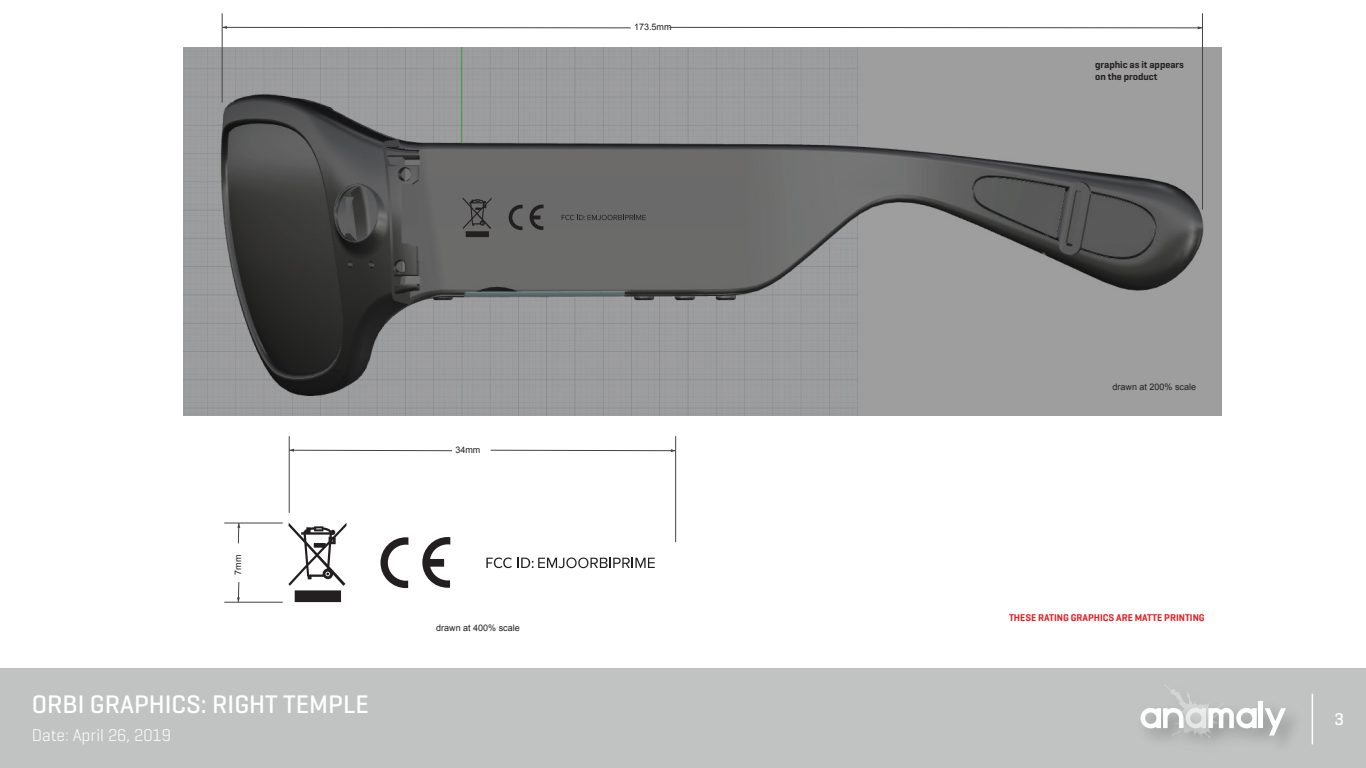
<style>
.page{position:relative;width:1366px;height:768px;background:#fff}
.page>*{position:absolute;margin:0;border:0;box-sizing:border-box;transform-origin:0 0}
.t1{font:500 25.9px "Geogrotesque";color:#fff}
.t2{font:300 17.2px "Geogrotesque";color:#fff}
.t3{font:500 17.2px "Geogrotesque";color:#fff}
.t4{font:600 10px "Geogrotesque";color:#e61e25}
.t5{font:600 10px/12px "Geogrotesque";color:#231f20}
.t6{font:9px "Arial";color:#231f20}
</style>
<div class="page">
<img style="left:184px;top:48px;width:1037px;height:368px">
<div style="left:0;top:668px;width:1366px;height:100px;background:#c1c3c3"></div>
<hr style="left:1312px;top:694px;width:1px;height:50px;background:#fff">
<img style="left:1140px;top:701px;width:153px;height:41px">
<hr style="left:1259px;top:702px;width:4px;height:26px;background:#fff">
<svg style="left:1265px;top:708px;width:21px;height:28px"></svg>
<svg style="left:1141px;top:685px;width:116px;height:53px"></svg>
<svg style="left:223px;top:26px;width:408px;height:3px"></svg>
<svg style="left:669px;top:26px;width:533px;height:3px"></svg>
<hr style="left:222px;top:13px;width:1px;height:90px;background:#434343">
<hr style="left:1202px;top:13px;width:1px;height:197px;background:#434343">
<svg style="left:290px;top:449px;width:162px;height:3px"></svg>
<svg style="left:490px;top:449px;width:185px;height:3px"></svg>
<hr style="left:289px;top:436px;width:1px;height:77px;background:#434343">
<hr style="left:675px;top:436px;width:1px;height:106px;background:#434343">
<svg style="left:237px;top:582px;width:3px;height:20px"></svg>
<svg style="left:237px;top:524px;width:3px;height:20px"></svg>
<hr style="left:224px;top:602px;width:59px;height:1px;background:#434343">
<hr style="left:224px;top:523px;width:59px;height:1px;background:#434343">
<svg style="left:509px;top:205px;width:14px;height:25px"></svg>
<svg style="left:530px;top:205px;width:14px;height:25px"></svg>
<svg style="left:463px;top:197px;width:29px;height:40px"></svg>
<svg style="left:562px;top:215px;width:84px;height:5px"></svg>
<svg style="left:381px;top:537px;width:27px;height:51px"></svg>
<svg style="left:422px;top:537px;width:28px;height:51px"></svg>
<svg style="left:288px;top:523px;width:58px;height:79px"></svg>
<svg style="left:486px;top:558px;width:169px;height:10px"></svg>
<p class="t6" style="left:634px;top:21px;width:39px">173.5mm</p>
<p class="t6" style="left:232px;top:575px;width:21px;rotate:-90deg">7mm</p>
<h1 class="t1" style="left:32px;top:688px;width:339px">ORBI GRAPHICS: RIGHT TEMPLE</h1>
<h2 class="t2" style="left:32px;top:725px;width:141px">Date: April 26, 2019</h2>
<p class="t6" style="left:455px;top:444px;width:27px">34mm</p>
<p class="t6" style="left:436px;top:622px;width:85px">drawn at 400% scale</p>
<p class="t5" style="left:1095px;top:59px;width:90px">graphic as it appears on the product</p>
<p class="t6" style="left:1113px;top:381px;width:85px">drawn at 200% scale</p>
<p class="t4" style="left:1009px;top:611px;width:197px">THESE RATING GRAPHICS ARE MATTE PRINTING</p>
<h2 class="t3" style="left:1334px;top:708px;width:11px">3</h2>
</div>
